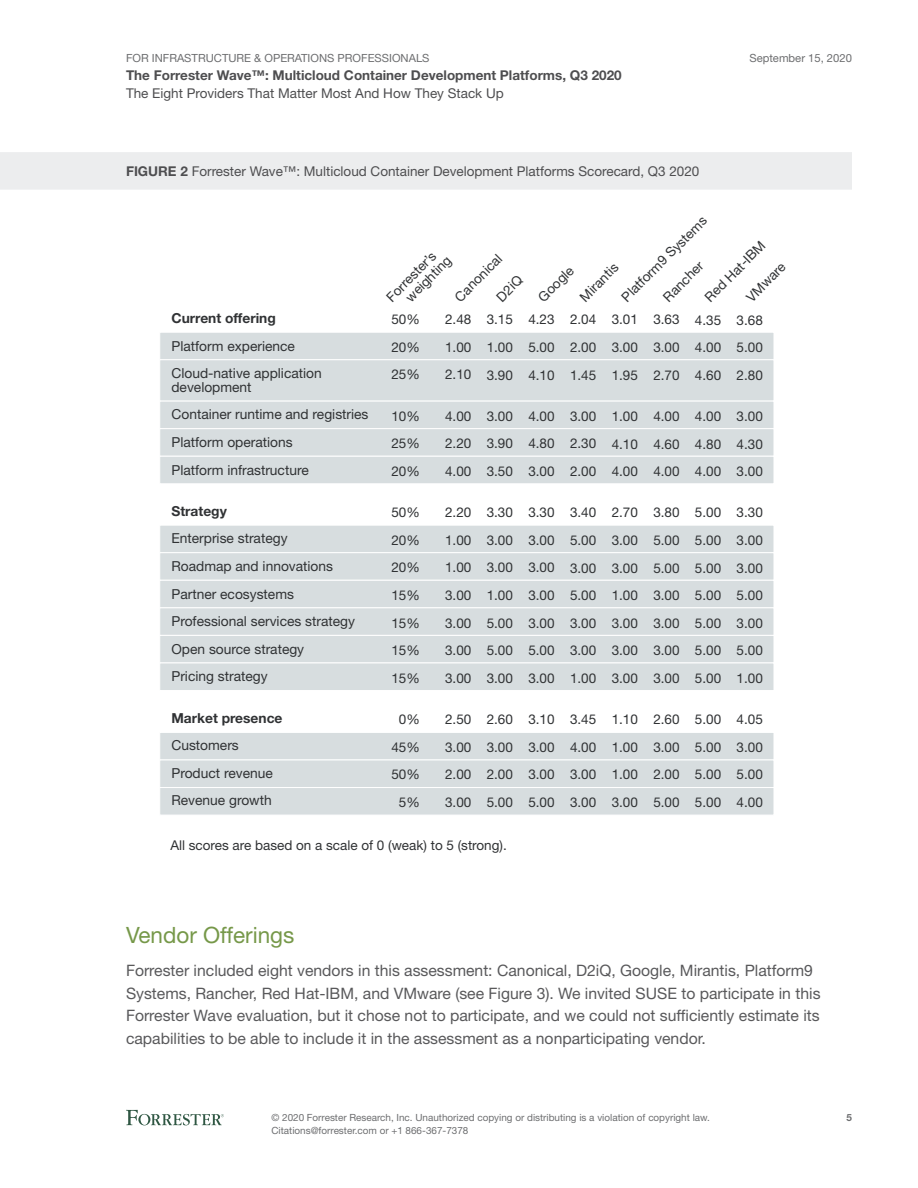
<style>
.page{position:relative;width:918px;height:1188px;background:#fff}
.page>*{position:absolute;margin:0;border:0;box-sizing:border-box;transform-origin:0 0}
.t1{font:22.5px "Helvetica Neue LT Std";color:#769849}
.t2{font:15.75px/22.5px "Helvetica Neue LT Std";color:#59595b}
.t3{font:13.8px/27.6px "Helvetica Neue LT Std";color:#303234}
.t4{font:700 13.8px "Helvetica Neue LT Std";color:#303234}
.t5{font:13.5px/27.6px "Helvetica Neue LT Std";color:#303234;text-align:justify}
.t6{font:13.5px "Helvetica Neue LT Std";color:#4e4e50}
.t7{font:700 13.5px "Helvetica Neue LT Std";color:#4e4e50}
.t8{font:11.25px "Helvetica Neue LT Std";color:#6d6e70}
.t9{font:9.9px/12.8px "Helvetica Neue LT Std";color:#6d6e70}
.t10{font:700 9.9px "Helvetica Neue LT Std";color:#6d6e70}
.s1{font-weight:700}
</style>
<div class="page">
<svg style="left:126px;top:1110px;width:98px;height:15px"></svg>
<div style="left:0;top:152px;width:852px;height:38px;background:#ecedee"></div>
<div style="left:159px;top:332px;width:615px;height:28px;background:#d7dddf;border:1px solid #fff"></div>
<div style="left:159px;top:359px;width:615px;height:43px;background:#d7dddf;border:1px solid #fff"></div>
<div style="left:159px;top:401px;width:615px;height:28px;background:#d7dddf;border:1px solid #fff"></div>
<div style="left:159px;top:428px;width:615px;height:29px;background:#d7dddf;border:1px solid #fff"></div>
<div style="left:159px;top:456px;width:615px;height:28px;background:#d7dddf;border:1px solid #fff"></div>
<div style="left:159px;top:525px;width:615px;height:28px;background:#d7dddf;border:1px solid #fff"></div>
<div style="left:159px;top:552px;width:615px;height:29px;background:#d7dddf;border:1px solid #fff"></div>
<div style="left:159px;top:580px;width:615px;height:28px;background:#d7dddf;border:1px solid #fff"></div>
<div style="left:159px;top:607px;width:615px;height:29px;background:#d7dddf;border:1px solid #fff"></div>
<div style="left:159px;top:635px;width:615px;height:28px;background:#d7dddf;border:1px solid #fff"></div>
<div style="left:159px;top:663px;width:615px;height:28px;background:#d7dddf;border:1px solid #fff"></div>
<div style="left:159px;top:732px;width:615px;height:28px;background:#d7dddf;border:1px solid #fff"></div>
<div style="left:159px;top:760px;width:615px;height:28px;background:#d7dddf;border:1px solid #fff"></div>
<div style="left:159px;top:787px;width:615px;height:29px;background:#d7dddf;border:1px solid #fff"></div>
<p class="t8" style="left:126px;top:51px;width:305px">For Infrastructure &amp; Operations Professionals</p>
<p class="t7" style="left:126px;top:67px;width:497px">The Forrester Wave™: Multicloud Container Development Platforms, Q3 2020</p>
<p class="t6" style="left:126px;top:85px;width:379px">The Eight Providers That Matter Most And How They Stack Up</p>
<p class="t6" style="left:126px;top:163px;width:575px"><span class="s1">FIGURE 2</span> Forrester Wave™: Multicloud Container Development Platforms Scorecard, Q3 2020</p>
<p class="t8" style="left:749px;top:51px;width:104px">September 15, 2020</p>
<p class="t5" style="left:614px;top:289px;width:116px;rotate:-45deg">Platform9 Systems</p>
<p class="t5" style="left:697px;top:289px;width:81px;rotate:-45deg">Red Hat-IBM</p>
<p class="t5" style="left:393px;top:285px;width:60px;line-height:13.5px;text-indent:-14px;rotate:-45deg">Forrester’s weighting</p>
<p class="t5" style="left:391px;top:306px;width:30px">50% 20% 25%</p>
<p class="t5" style="left:391px;top:402px;width:30px">10% 25% 20%</p>
<p class="t5" style="left:391px;top:499px;width:30px">50% 20% 20% 15% 15% 15% 15%</p>
<p class="t5" style="left:391px;top:705px;width:30px;text-align:center">0%<br>45%<br>50%<br>5%</p>
<p class="t5" style="left:447px;top:289px;width:62px;rotate:-45deg">Canonical</p>
<p class="t5" style="left:656px;top:289px;width:52px;rotate:-45deg">Rancher</p>
<p class="t5" style="left:739px;top:289px;width:51px;rotate:-45deg">VMware</p>
<p class="t5" style="left:489px;top:289px;width:32px;rotate:-45deg">D2iQ</p>
<p class="t5" style="left:531px;top:289px;width:45px;rotate:-45deg">Google</p>
<p class="t5" style="left:572px;top:289px;width:50px;rotate:-45deg">Mirantis</p>
<p class="t4" style="left:171px;top:310px;width:106px">Current offering</p>
<p class="t3" style="left:171px;top:332px;width:152px">Platform experience<br>Cloud-native application</p>
<p class="t3" style="left:171px;top:373px;width:199px">development<br>Container runtime and registries<br>Platform operations<br>Platform infrastructure</p>
<p class="t4" style="left:171px;top:502px;width:57px">Strategy</p>
<p class="t3" style="left:171px;top:525px;width:185px">Enterprise strategy<br>Roadmap and innovations<br>Partner ecosystems<br>Professional services strategy<br>Open source strategy<br>Pricing strategy</p>
<p class="t4" style="left:171px;top:709px;width:113px">Market presence</p>
<p class="t3" style="left:171px;top:731px;width:103px">Customers<br>Product revenue<br>Revenue growth</p>
<p class="t5" style="left:170px;top:831px;width:338px">All scores are based on a scale of 0 (weak) to 5 (strong).</p>
<p class="t5" style="left:445px;top:306px;width:28px">2.48<br>1.00<br>2.10</p>
<p class="t5" style="left:445px;top:402px;width:28px">4.00<br>2.20<br>4.00</p>
<p class="t5" style="left:445px;top:499px;width:28px">2.20<br>1.00<br>1.00<br>3.00<br>3.00<br>3.00<br>3.00</p>
<p class="t5" style="left:445px;top:705px;width:28px">2.50<br>3.00<br>2.00<br>3.00</p>
<p class="t5" style="left:487px;top:306px;width:28px">3.15<br>1.00<br>3.90</p>
<p class="t5" style="left:487px;top:402px;width:28px">3.00<br>3.90<br>3.50</p>
<p class="t5" style="left:487px;top:499px;width:28px">3.30<br>3.00<br>3.00<br>1.00<br>5.00<br>5.00<br>3.00</p>
<p class="t5" style="left:487px;top:705px;width:28px">2.60<br>3.00<br>2.00<br>5.00</p>
<p class="t5" style="left:528px;top:306px;width:28px">4.23<br>5.00<br>4.10</p>
<p class="t5" style="left:528px;top:402px;width:28px">4.00<br>4.80<br>3.00</p>
<p class="t5" style="left:528px;top:499px;width:28px">3.30<br>3.00<br>3.00<br>3.00<br>3.00<br>5.00<br>3.00</p>
<p class="t5" style="left:528px;top:705px;width:28px">3.10<br>3.00<br>3.00<br>5.00</p>
<p class="t5" style="left:570px;top:306px;width:28px">2.04<br>2.00<br>1.45</p>
<p class="t5" style="left:570px;top:402px;width:28px">3.00<br>2.30<br>2.00</p>
<p class="t5" style="left:570px;top:499px;width:28px">3.40<br>5.00<br>3.00<br>5.00<br>3.00<br>3.00<br>1.00</p>
<p class="t5" style="left:570px;top:705px;width:28px">3.45<br>4.00<br>3.00<br>3.00</p>
<p class="t5" style="left:612px;top:306px;width:28px">3.01<br>3.00<br>1.95</p>
<p class="t5" style="left:612px;top:402px;width:28px">1.00<br>4.10<br>4.00</p>
<p class="t5" style="left:612px;top:499px;width:28px">2.70<br>3.00<br>3.00<br>1.00<br>3.00<br>3.00<br>3.00</p>
<p class="t5" style="left:612px;top:705px;width:28px">1.10<br>1.00<br>1.00<br>3.00</p>
<p class="t5" style="left:653px;top:306px;width:28px">3.63<br>3.00<br>2.70</p>
<p class="t5" style="left:653px;top:402px;width:28px">4.00<br>4.60<br>4.00</p>
<p class="t5" style="left:653px;top:499px;width:28px">3.80<br>5.00<br>5.00<br>3.00<br>3.00<br>3.00<br>3.00</p>
<p class="t5" style="left:653px;top:705px;width:28px">2.60<br>3.00<br>2.00<br>5.00</p>
<p class="t5" style="left:695px;top:306px;width:28px">4.35<br>4.00<br>4.60</p>
<p class="t5" style="left:695px;top:402px;width:28px">4.00<br>4.80<br>4.00</p>
<p class="t5" style="left:695px;top:499px;width:28px">5.00<br>5.00<br>5.00<br>5.00<br>5.00<br>5.00<br>5.00</p>
<p class="t5" style="left:695px;top:705px;width:28px">5.00<br>5.00<br>5.00<br>5.00</p>
<p class="t5" style="left:737px;top:306px;width:28px">3.68<br>5.00<br>2.80</p>
<p class="t5" style="left:737px;top:402px;width:28px">3.00<br>4.30<br>3.00</p>
<p class="t5" style="left:737px;top:499px;width:28px">3.30<br>3.00<br>3.00<br>5.00<br>3.00<br>5.00<br>1.00</p>
<p class="t5" style="left:737px;top:705px;width:28px">4.05<br>3.00<br>5.00<br>4.00</p>
<h1 class="t1" style="left:126px;top:921px;width:170px">Vendor Offerings</h1>
<p class="t2" style="left:126px;top:959px;width:696px">Forrester included eight vendors in this assessment: Canonical, D2iQ, Google, Mirantis, Platform9<br>Systems, Rancher, Red Hat-I BM, and VMware (see Figure 3). We invited SUSE to participate in this Forrester Wave evaluation, but it chose not to participate, and we could not sufficiently estimate its capabilities to be able to include it in the assessment as a nonparticipating vendor.</p>
<p class="t9" style="left:272px;top:1111px;width:440px">© 2020 Forrester Research, Inc. Unauthorized copying or distributing is a violation of copyright law.<br>Citations@forrester.com or +1 866-367-7378</p>
<p class="t10" style="left:846px;top:1112px;width:7px">5</p>
</div>
